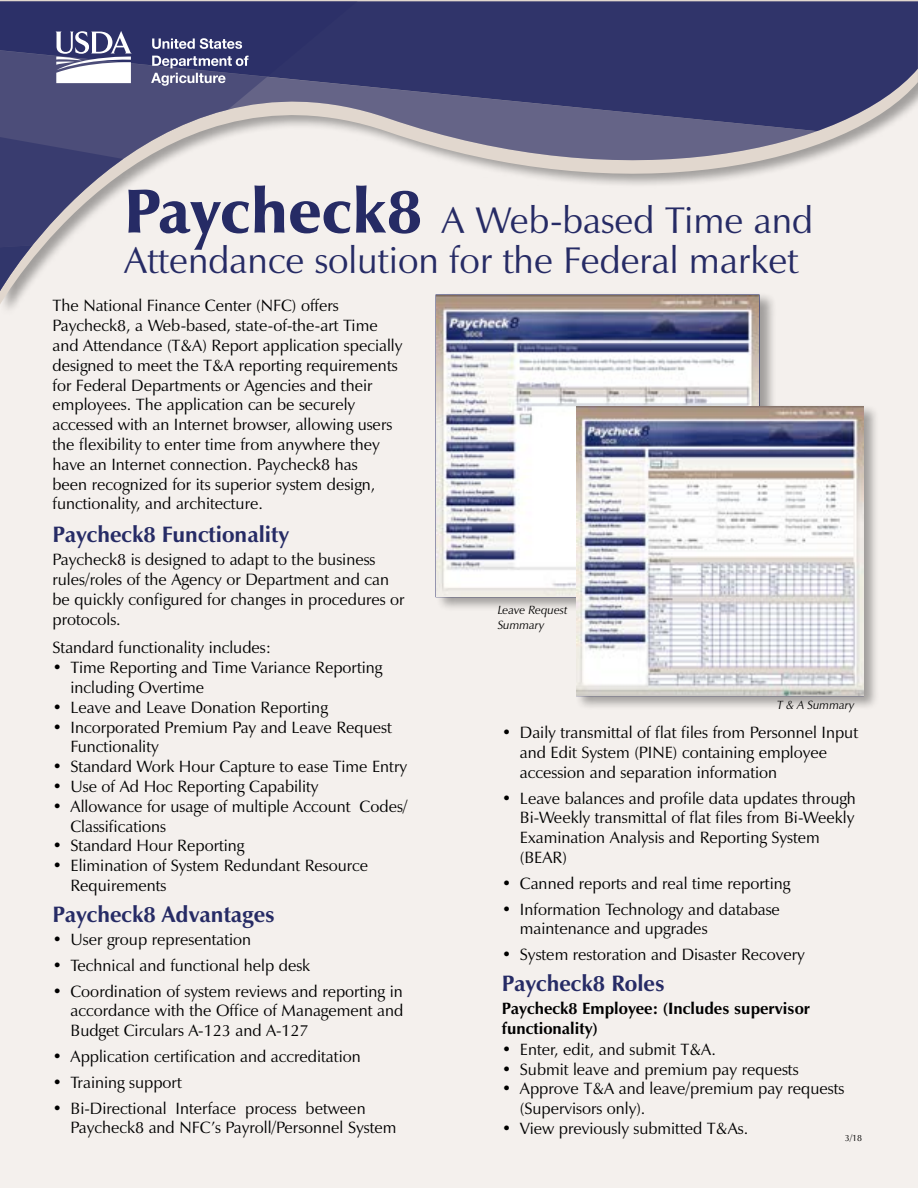
<style>
.page{position:relative;width:918px;height:1188px;background:#fff}
.page>*{position:absolute;margin:0;border:0;box-sizing:border-box;transform-origin:0 0}
.h15_bold{font:37.5px/40.5px "Zapf Humanist 601 BT";color:#262b65}
.h15_bold-2{font:700 22.5px "Zapf Humanist 601 BT";color:#262b65}
.text_op6{font:16.5px/19.8px "Zapf Humanist 601 BT";color:#000}
.SUBHEAD{font:700 16.5px/19.8px "Zapf Humanist 601 BT";color:#000}
.t1{font:italic 12px/15px "Zapf Humanist 601 BT";color:#000}
.date{font:9px "Zapf Humanist 601 BT";color:#000}
.s1{font-weight:900;font-size:63px}
</style>
<div class="page">
<div style="left:0;top:0;width:918px;height:1187px;background:#f4f0ed"></div>
<svg style="left:0;top:0;width:918px;height:305px"></svg>
<div style="left:362px;top:1px;width:556px;height:49px;background:#30346a"></div>
<svg style="left:362px;top:50px;width:556px;height:87px;background:#4b4d79"></svg>
<svg style="left:0;top:1px;width:362px;height:136px;background:#51537d"></svg>
<svg style="left:0;top:137px;width:918px;height:154px"></svg>
<div style="left:437px;top:293px;width:340px;height:319px;background:#000;opacity:.34"></div>
<div style="left:576px;top:404px;width:303px;height:306px;background:#000;opacity:.34"></div>
<svg style="left:151px;top:56px;width:98px;height:30px;background:#6f7195"></svg>
<svg style="left:152px;top:38px;width:90px;height:11px"></svg>
<svg style="left:56px;top:31px;width:76px;height:52px;background:#a2a4bc"></svg>
<img style="left:436px;top:295px;width:323px;height:302px">
<img style="left:577px;top:407px;width:286px;height:288px">
<h1 class="h15_bold" style="left:124px;top:200px;width:691px"><span class="s1">Paycheck8</span> A Web-based Time and<br>Attendance solution for the Federal market</h1>
<p class="text_op6" style="left:52px;top:296px;width:351px">The National Finance Center (NFC) offers Paycheck8, a Web-based, state-of-the-art Time and Attendance (T&amp;A) Report application specially designed to meet the T&amp;A reporting requirements for Federal Departments or Agencies and their employees. The application can be securely accessed with an Internet browser, allowing users the flexibility to enter time from anywhere they have an Internet connection. Paycheck8 has<br>been recognized for its superior system design, functionality, and architecture.</p>
<h1 class="h15_bold-2" style="left:52px;top:521px;width:238px">Paycheck8 Functionality</h1>
<p class="text_op6" style="left:52px;top:550px;width:354px">Paycheck8 is designed to adapt to the business rules/roles of the Agency or Department and can be quickly configured for changes in procedures or protocols.</p>
<p class="text_op6" style="left:52px;top:638px;width:220px">Standard functionality includes:</p>
<p class="text_op6" style="left:70px;top:658px;width:313px;text-indent:-18px">• Time Reporting and Time Variance Reporting including Overtime</p>
<p class="text_op6" style="left:52px;top:697px;width:277px">• Leave and Leave Donation Reporting</p>
<p class="text_op6" style="left:70px;top:717px;width:323px;text-indent:-18px">• Incorporated Premium Pay and Leave Request<br>Functionality</p>
<p class="text_op6" style="left:52px;top:757px;width:356px">• Standard Work Hour Capture to ease Time Entry</p>
<p class="text_op6" style="left:52px;top:776px;width:268px">• Use of Ad Hoc Reporting Capability</p>
<p class="text_op6" style="left:70px;top:796px;width:339px;text-indent:-18px">• Allowance for usage of multiple Account Codes/<br>Classifications</p>
<p class="text_op6" style="left:52px;top:836px;width:194px">• Standard Hour Reporting</p>
<p class="text_op6" style="left:70px;top:856px;width:299px;text-indent:-18px">• Elimination of System Redundant Resource<br>Requirements</p>
<h1 class="h15_bold-2" style="left:52px;top:901px;width:224px">Paycheck8 Advantages</h1>
<p class="text_op6" style="left:52px;top:930px;width:200px">• User group representation</p>
<p class="text_op6" style="left:52px;top:955px;width:259px">• Technical and functional help desk</p>
<p class="text_op6" style="left:70px;top:981px;width:334px;text-align:justify;text-indent:-18px">• Coordination of system reviews and reporting in accordance with the Office of Management and Budget Circulars A-123 and A-127</p>
<p class="text_op6" style="left:52px;top:1047px;width:310px">• Application certification and accreditation</p>
<p class="text_op6" style="left:52px;top:1072px;width:131px">• Training support</p>
<p class="text_op6" style="left:70px;top:1098px;width:327px;text-indent:-18px">• Bi-Directional Interface process between<br>Paycheck8 and NFC’s Payroll/Personnel System</p>
<p class="t1" style="left:498px;top:602px;width:72px">Leave Request<br>Summary</p>
<p class="t1" style="left:777px;top:698px;width:79px">T &amp; A Summary</p>
<p class="text_op6" style="left:520px;top:723px;width:340px;text-indent:-18px">• Daily transmittal of flat files from Personnel Input and Edit System (PINE) containing employee accession and separation information</p>
<p class="text_op6" style="left:520px;top:788px;width:338px;text-indent:-18px">• Leave balances and profile data updates through Bi-Weekly transmittal of flat files from Bi-Weekly Examination Analysis and Reporting System (BEAR)</p>
<p class="text_op6" style="left:502px;top:873px;width:290px">• Canned reports and real time reporting</p>
<p class="text_op6" style="left:520px;top:899px;width:262px;text-indent:-18px">• Information Technology and database maintenance and upgrades</p>
<p class="text_op6" style="left:502px;top:945px;width:304px">• System restoration and Disaster Recovery</p>
<h1 class="h15_bold-2" style="left:502px;top:969px;width:165px">Paycheck8 Roles</h1>
<p class="SUBHEAD" style="left:502px;top:998px;width:310px">Paycheck8 Employee: (Includes supervisor functionality)</p>
<p class="text_op6" style="left:502px;top:1039px;width:216px">• Enter, edit, and submit T&amp;A.</p>
<p class="text_op6" style="left:502px;top:1059px;width:298px">• Submit leave and premium pay requests</p>
<p class="text_op6" style="left:520px;top:1079px;width:326px;text-indent:-18px">• Approve T&amp;A and leave/premium pay requests (Supervisors only).</p>
<p class="text_op6" style="left:502px;top:1119px;width:248px">• View previously submitted T&amp;As.</p>
<p class="date" style="left:845px;top:1132px;width:19px">3/18</p>
</div>
